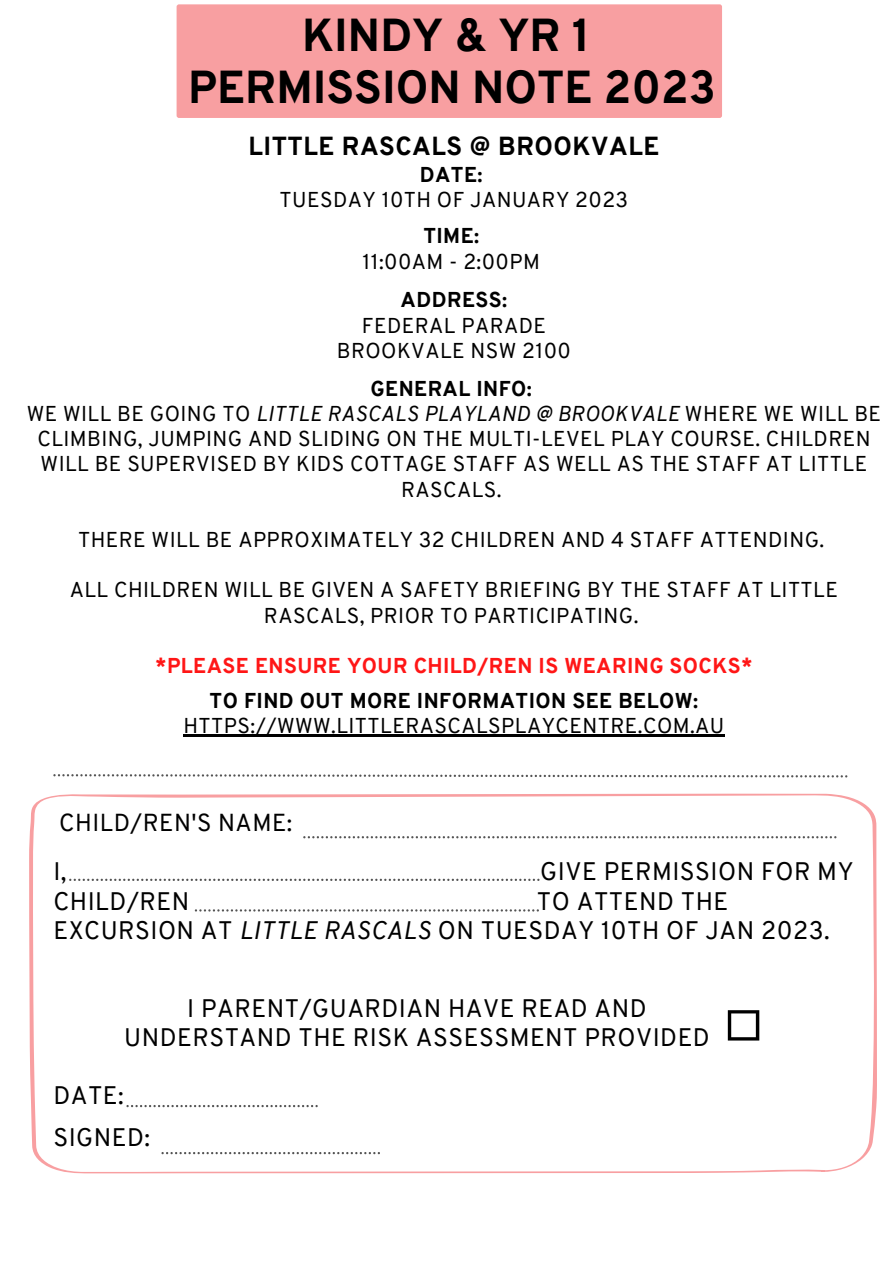
<style>
.page{position:relative;width:893px;height:1264px;background:#fff}
.page>*{position:absolute;margin:0;border:0;box-sizing:border-box;transform-origin:0 0}
.t1{font:800 45px/51.8px "Overpass";color:#000;text-align:center}
.t2{font:800 25.5px "Overpass";letter-spacing:.02em;color:#000}
.t3{font:24.75px/29.2px "Overpass";letter-spacing:.02em;color:#000}
.t4{font:24px "Overpass";letter-spacing:.02em;color:#000}
.t5{font:21px/25.2px "Overpass";letter-spacing:.02em;color:#000;text-align:center}
.t6{font:800 21px "Overpass";letter-spacing:.02em;color:#000}
.t7{font:800 21px "Overpass";letter-spacing:.02em;color:#ff1616}
.s1{font-weight:800}
.s2{font-style:italic}
</style>
<div class="page">
<svg style="left:53px;top:774px;width:794px;height:3px"></svg>
<svg style="left:29px;top:793px;width:848px;height:380px"></svg>
<svg style="left:303px;top:836px;width:533px;height:2px"></svg>
<svg style="left:69px;top:878px;width:470px;height:3px"></svg>
<svg style="left:195px;top:909px;width:344px;height:2px"></svg>
<svg style="left:727px;top:1010px;width:32px;height:30px"></svg>
<svg style="left:161px;top:1151px;width:219px;height:3px"></svg>
<svg style="left:126px;top:1104px;width:192px;height:3px"></svg>
<hr style="left:183px;top:734px;width:541px;height:2px;background:#000">
<div style="left:176px;top:4px;width:546px;height:114px;background:#f89fa1;border-radius:2px"></div>
<h1 class="t1" style="left:188px;top:14px;width:529px">KINDY &amp; YR 1<br>PERMISSION NOTE 2023</h1>
<p class="t2" style="left:248px;top:136px;width:412px">LITTLE RASCALS @ BROOKVALE</p>
<p class="t6" style="left:420px;top:166px;width:64px">DATE:</p>
<p class="t5" style="left:279px;top:189px;width:350px">TUESDAY 10TH OF JANUARY 2023</p>
<p class="t6" style="left:423px;top:228px;width:57px">TIME:</p>
<p class="t5" style="left:362px;top:251px;width:179px">11:00AM - 2:00PM</p>
<p class="t6" style="left:400px;top:291px;width:108px">ADDRESS:</p>
<p class="t5" style="left:337px;top:315px;width:235px">FEDERAL PARADE<br>BROOKVALE NSW 2100</p>
<p class="t5" style="left:27px;top:378px;width:855px"><span class="s1">GENERAL INFO:<br></span>WE WILL BE GOING TO <span class="s2">LITTLE RASCALS PLAYLAND @ BROOKVALE</span> WHERE WE WILL BE CLIMBING, JUMPING AND SLIDING ON THE MULTI-LEVEL PLAY COURSE. CHILDREN WILL BE SUPERVISED BY KIDS COTTAGE STAFF AS WELL AS THE STAFF AT LITTLE RASCALS.</p>
<p class="t5" style="left:78px;top:529px;width:747px">THERE WILL BE APPROXIMATELY 32 CHILDREN AND 4 STAFF ATTENDING.</p>
<p class="t5" style="left:70px;top:579px;width:769px">ALL CHILDREN WILL BE GIVEN A SAFETY BRIEFING BY THE STAFF AT LITTLE<br>RASCALS, PRIOR TO PARTICIPATING.</p>
<p class="t7" style="left:155px;top:657px;width:599px">*PLEASE ENSURE YOUR CHILD/REN IS WEARING SOCKS*</p>
<p class="t6" style="left:210px;top:692px;width:490px">TO FIND OUT MORE INFORMATION SEE BELOW:</p>
<p class="t5" style="left:183px;top:715px;width:542px">HTTPS://WWW.LITTLERASCALSPLAYCENTRE.COM.AU</p>
<p class="t4" style="left:59px;top:812px;width:235px">CHILD/REN'S NAME:</p>
<p class="t3" style="left:53px;top:859px;width:15px">I,</p>
<p class="t3" style="left:540px;top:859px;width:315px">GIVE PERMISSION FOR MY</p>
<p class="t3" style="left:53px;top:888px;width:137px">CHILD/REN</p>
<p class="t3" style="left:53px;top:888px;width:777px;text-indent:483px">TO ATTEND THE<br>EXCURSION AT <span class="s2">LITTLE RASCALS</span> ON TUESDAY 10TH OF JAN 2023.</p>
<p class="t3" style="left:124px;top:995px;width:587px;text-align:center">I PARENT/GUARDIAN HAVE READ AND<br>UNDERSTAND THE RISK ASSESSMENT PROVIDED</p>
<p class="t3" style="left:53px;top:1076px;width:98px;line-height:41.5px">DATE:<br>SIGNED:</p>
</div>
